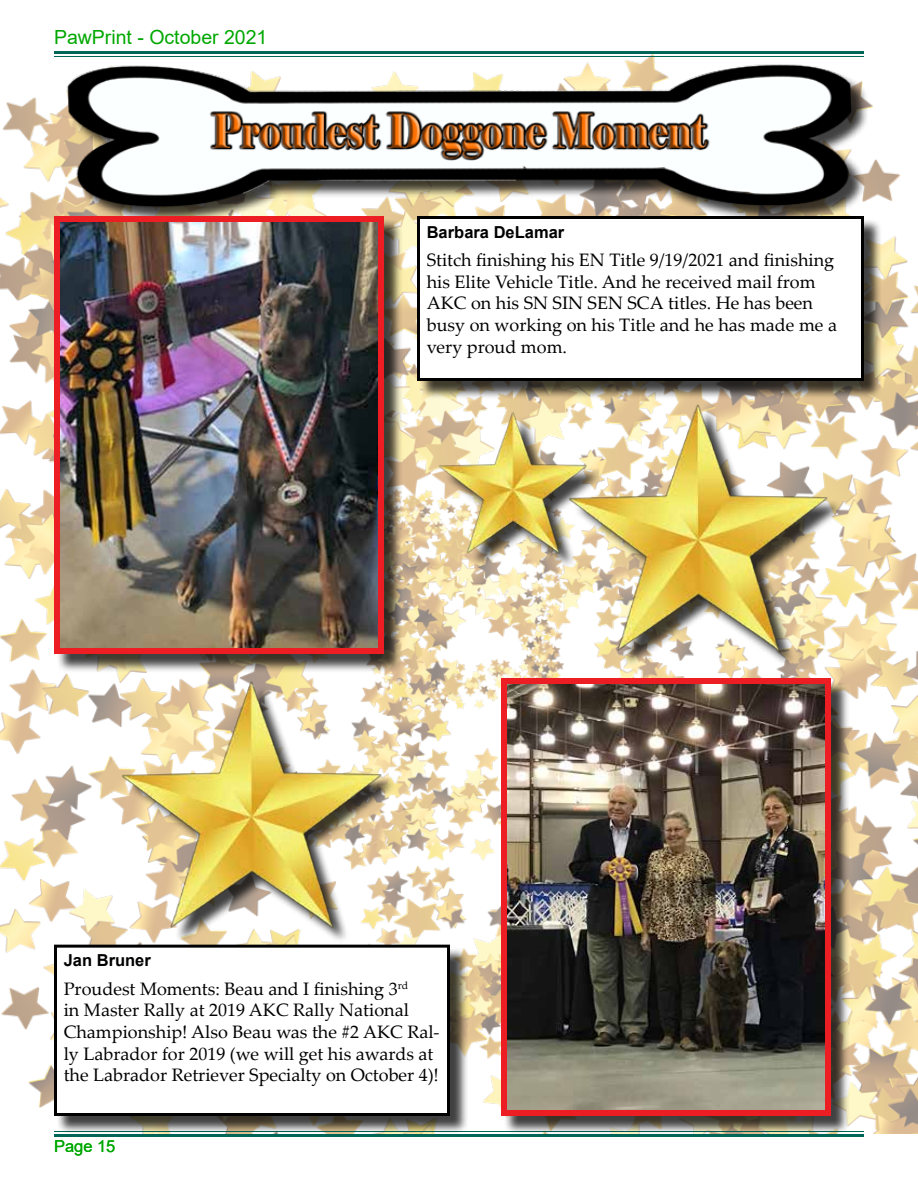
<style>
.page{position:relative;width:918px;height:1188px;background:#fff}
.page>*{position:absolute;margin:0;border:0;box-sizing:border-box;transform-origin:0 0}
.t1{font:19.5px "Arial";color:#00a800}
.t2{font:18px/21.6px "Palatino Linotype";color:#000}
.t3{font:700 16.5px "Arial";color:#000}
.t4{font:16.5px "Arial";color:#00a800}
</style>
<div class="page">
<img style="left:0;top:97px;width:918px;height:1037px">
<hr style="left:54px;top:51px;width:810px;height:3px;background:#006658">
<hr style="left:54px;top:1131px;width:810px;height:1px;background:#006658">
<hr style="left:54px;top:1134px;width:810px;height:3px;background:#006658">
<img style="left:54px;top:54px;width:810px;height:162px">
<div style="left:56px;top:218px;width:346px;height:454px;background:#000;opacity:.75"></div>
<img style="left:61px;top:223px;width:316px;height:424px">
<div style="left:54px;top:216px;width:330px;height:438px;border:6px solid #ed1d24"></div>
<div style="left:419px;top:218px;width:463px;height:182px;background:#000;opacity:.75"></div>
<div style="left:418px;top:218px;width:444px;height:162px;background:#fff"></div>
<div style="left:417px;top:216px;width:447px;height:165px;border:3px solid #000"></div>
<div style="left:503px;top:680px;width:346px;height:454px;background:#000;opacity:.75"></div>
<img style="left:508px;top:685px;width:316px;height:424px">
<div style="left:501px;top:678px;width:330px;height:438px;border:6px solid #ed1d24"></div>
<div style="left:56px;top:947px;width:413px;height:188px;background:#000;opacity:.75"></div>
<div style="left:56px;top:946px;width:392px;height:168px;background:#fff"></div>
<div style="left:54px;top:945px;width:396px;height:171px;border:3px solid #000"></div>
<div style="left:573px;top:408px;width:271px;height:260px;background:#000;opacity:.75"></div>
<img style="left:566px;top:401px;width:265px;height:265px">
<div style="left:126px;top:685px;width:271px;height:260px;background:#000;opacity:.75"></div>
<img style="left:119px;top:678px;width:265px;height:265px">
<div style="left:443px;top:416px;width:161px;height:154px;background:#000;opacity:.75"></div>
<img style="left:437px;top:410px;width:152px;height:152px">
<p class="t1" style="left:54px;top:24px;width:215px">PawPrint - October 2021</p>
<p class="t3" style="left:427px;top:220px;width:139px">Barbara DeLamar</p>
<p class="t2" style="left:427px;top:248px;width:412px">Stitch finishing his EN Title 9/19/2021 and finishing his Elite Vehicle Title. And he received mail from AKC on his SN SIN SEN SCA titles. He has been busy on working on his Title and he has made me a very proud mom.</p>
<p class="t3" style="left:64px;top:949px;width:89px">Jan Bruner</p>
<p class="t2" style="left:64px;top:977px;width:377px">Proudest Moments: Beau and I finishing 3<sup>rd<br></sup>in Master Rally at 2019 AKC Rally National Championship! Also Beau was the #2 AKC Ral&shy;ly Labrador for 2019 (we will get his awards at the Labrador Retriever Specialty on October 4)!</p>
<p class="t4" style="left:54px;top:1135px;width:63px">Page 15</p>
</div>
